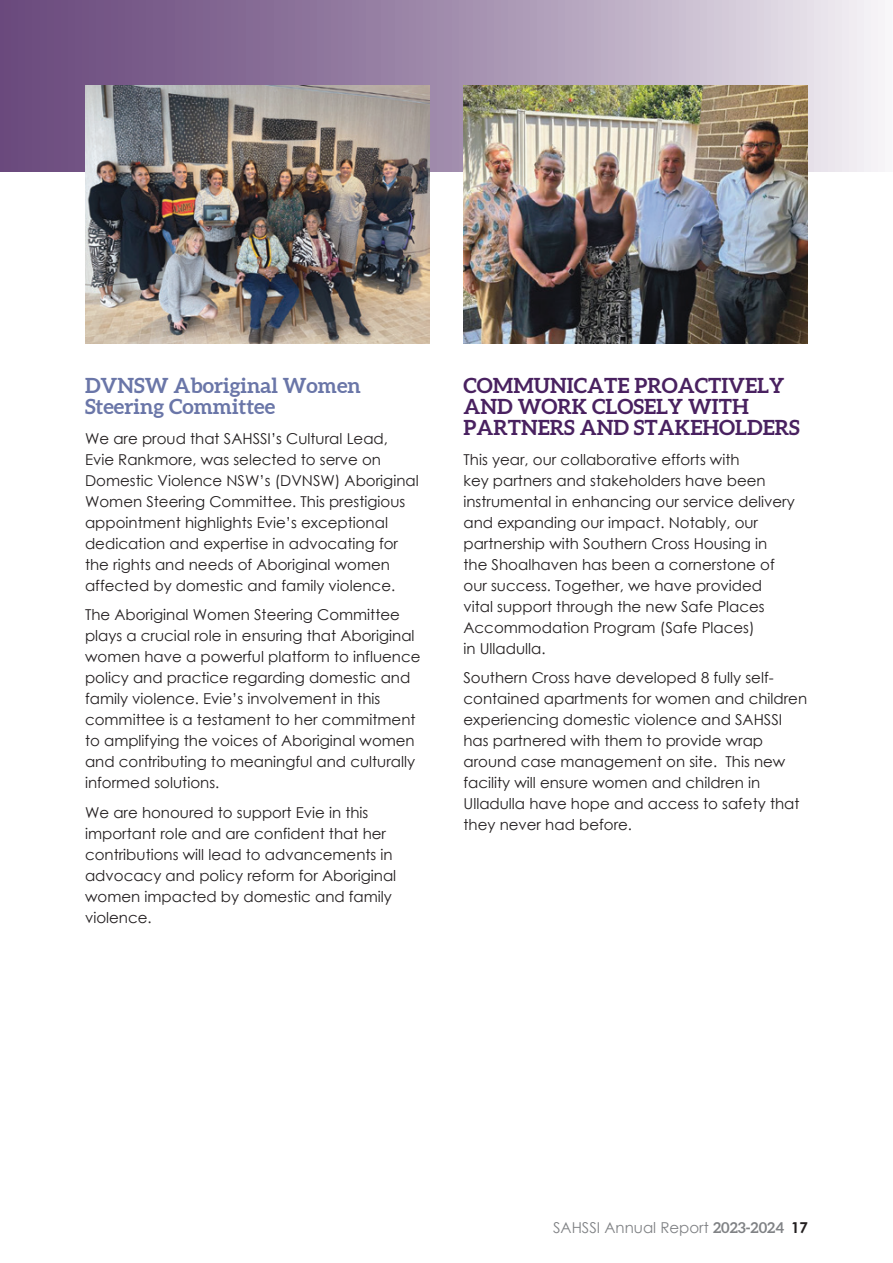
<style>
.page{position:relative;width:893px;height:1263px;background:#fff}
.page>*{position:absolute;margin:0;border:0;box-sizing:border-box;transform-origin:0 0}
.t1{font:700 21px/21px "Aleo";color:#492160}
.t2{font:700 21px/21px "Aleo";color:#6a76a8}
.t3{font:15px/21px "Century Gothic";color:#231f20}
.t4{font:15px "Century Gothic";color:#808285}
.s1{font-family:"Aleo";font-weight:700}
.s2{font-weight:700;color:#231f20}
</style>
<div class="page">
<div style="left:0;top:0;width:893px;height:171px;background:linear-gradient(to right,#603d74,#edeaf0)"></div>
<img style="left:85px;top:85px;width:344px;height:258px">
<img style="left:463px;top:85px;width:345px;height:258px">
<h1 class="t2" style="left:85px;top:376px;width:277px">DVNSW Aboriginal Women<br>Steering Committee</h1>
<p class="t3" style="left:85px;top:428px;width:335px">We are proud that SAHSSI’s Cultural Lead, Evie Rankmore, was selected to serve on Domestic Violence NSW’s (DVNSW) Aboriginal Women Steering Committee. This prestigious appointment highlights Evie’s exceptional dedication and expertise in advocating for the rights and needs of Aboriginal women affected by domestic and family violence.</p>
<p class="t3" style="left:85px;top:604px;width:337px">The Aboriginal Women Steering Committee plays a crucial role in ensuring that Aboriginal women have a powerful platform to influence policy and practice regarding domestic and family violence. Evie’s involvement in this committee is a testament to her commitment to amplifying the voices of Aboriginal women and contributing to meaningful and culturally informed solutions.</p>
<p class="t3" style="left:85px;top:802px;width:313px">We are honoured to support Evie in this important role and are confident that her contributions will lead to advancements in advocacy and policy reform for Aboriginal women impacted by domestic and family violence.</p>
<h1 class="t1" style="left:463px;top:376px;width:338px">COMMUNICATE PROACTIVELY<br>AND WORK CLOSELY WITH<br>PARTNERS AND STAKEHOLDERS</h1>
<p class="t3" style="left:463px;top:449px;width:333px">This year, our collaborative efforts with<br>key partners and stakeholders have been instrumental in enhancing our service delivery and expanding our impact. Notably, our partnership with Southern Cross Housing in the Shoalhaven has been a cornerstone of our success. Together, we have provided vital support through the new Safe Places Accommodation Program (Safe Places)<br>in Ulladulla.</p>
<p class="t3" style="left:463px;top:667px;width:345px">Southern Cross have developed 8 fully self&shy;contained apartments for women and children experiencing domestic violence and SAHSSI has partnered with them to provide wrap around case management on site. This new facility will ensure women and children in Ulladulla have hope and access to safety that they never had before.</p>
<p class="t4" style="left:553px;top:1218px;width:256px">SAHSSI Annual Report <span class="s1">2023-2024</span> <span class="s2">17</span></p>
</div>
